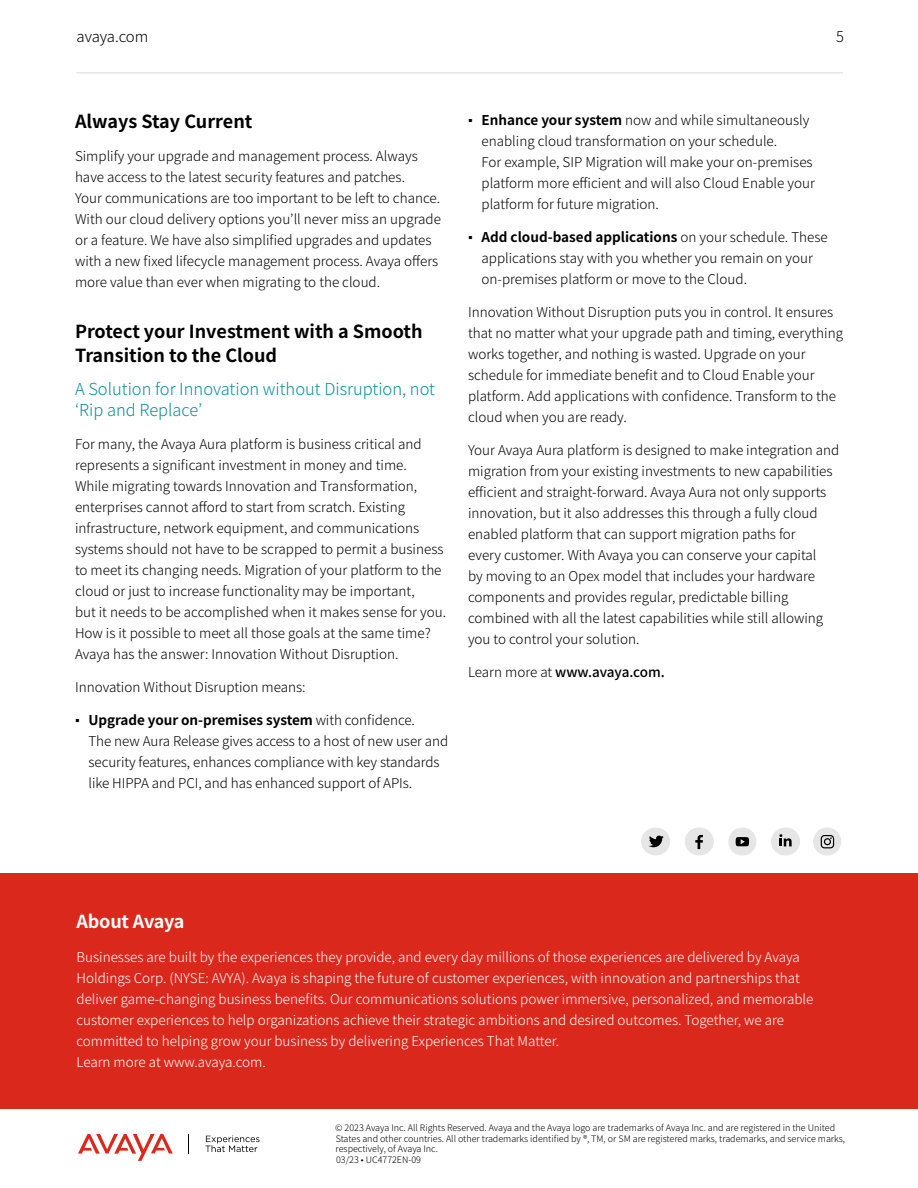
<style>
.page{position:relative;width:918px;height:1188px;background:#fff}
.page>*{position:absolute;margin:0;border:0;box-sizing:border-box;transform-origin:0 0}
.t1{font:700 18px/24px "Noto Sans JP";color:#000}
.t2{font:700 18px "Noto Sans JP";letter-spacing:-.01em;color:#fff}
.t3{font:300 16.5px/21px "Noto Sans JP";color:#0a8e9b}
.t4{font:300 15px "Noto Sans JP";letter-spacing:-.01em;color:#000}
.t5{font:300 14.7px "Noto Sans JP";color:#000}
.t6{font:300 13.5px/21px "Noto Sans JP";color:#000}
.t7{font:300 13.5px/21px "Noto Sans JP";color:#fff}
.t8{font:500 13.5px "Noto Sans JP";color:#000}
.t9{font:300 9px/10.5px "Noto Sans JP";color:#000}
.s1{font-family:"Arial";font-weight:400}
.s2{font-weight:700}
.s3{font-weight:300}
</style>
<div class="page">
<hr style="left:76px;top:72px;width:767px;height:2px;background:#e6e6e6">
<svg style="left:78px;top:1134px;width:95px;height:27px"></svg>
<svg style="left:205px;top:1136px;width:55px;height:16px"></svg>
<svg style="left:188px;top:1134px;width:1px;height:19px"></svg>
<div style="left:0;top:873px;width:918px;height:235px;background:#da291c"></div>
<svg style="left:641px;top:827px;width:29px;height:29px"></svg>
<svg style="left:685px;top:827px;width:29px;height:29px"></svg>
<svg style="left:771px;top:827px;width:29px;height:29px"></svg>
<div style="left:728px;top:827px;width:29px;height:29px;background:#e6e6e6;border-radius:50%"></div>
<svg style="left:736px;top:837px;width:13px;height:9px"></svg>
<div style="left:813px;top:827px;width:28px;height:29px;background:#e6e6e6;border-radius:50%"></div>
<svg style="left:821px;top:835px;width:13px;height:13px"></svg>
<p class="t4" style="left:76px;top:28px;width:73px">avaya.com</p>
<p class="t5" style="left:836px;top:28px;width:9px">5</p>
<h1 class="t1" style="left:75px;top:110px;width:179px">Always Stay Current</h1>
<p class="t6" style="left:75px;top:146px;width:368px">Simplify your upgrade and management process. Always have access to the latest security features and patches.<br>Your communications are too important to be left to chance.<br>With our cloud delivery options you’ll never miss an upgrade or a feature. We have also simplified upgrades and updates with a new fixed lifecycle management process. Avaya offers more value than ever when migrating to the cloud.</p>
<h1 class="t1" style="left:75px;top:320px;width:349px">Protect your Investment with a Smooth<br>Transition to the Cloud</h1>
<p class="t3" style="left:75px;top:379px;width:362px">A Solution for Innovation without Disruption, not ‘Rip and Replace’</p>
<p class="t6" style="left:75px;top:434px;width:373px">For many, the Avaya Aura platform is business critical and represents a significant investment in money and time.<br>While migrating towards Innovation and Transformation, enterprises cannot afford to start from scratch. Existing infrastructure, network equipment, and communications systems should not have to be scrapped to permit a business to meet its changing needs. Migration of your platform to the cloud or just to increase functionality may be important,<br>but it needs to be accomplished when it makes sense for you.<br>How is it possible to meet all those goals at the same time?<br>Avaya has the answer: Innovation Without Disruption.</p>
<p class="t6" style="left:75px;top:677px;width:232px">Innovation Without Disruption means:</p>
<p class="t6" style="left:88px;top:710px;width:361px;text-indent:-14px"><span class="s1">▪</span> <span class="s2">Upgrade your on-premises system</span> with confidence.<br>The new Aura Release gives access to a host of new user and security features, enhances compliance with key standards like HIPPA and PCI, and has enhanced support of APIs.</p>
<p class="t6" style="left:482px;top:110px;width:335px;text-indent:-14px"><span class="s1">▪</span> <span class="s2">Enhance your system</span> now and while simultaneously enabling cloud transformation on your schedule.<br>For example, SIP Migration will make your on-premises platform more efficient and will also Cloud Enable your platform for future migration.</p>
<p class="t6" style="left:482px;top:227px;width:348px;text-indent:-14px"><span class="s1">▪</span> <span class="s2">Add cloud-based applications</span> on your schedule. These applications stay with you whether you remain on your on-premises platform or move to the Cloud.</p>
<p class="t6" style="left:468px;top:302px;width:377px">Innovation Without Disruption puts you in control. It ensures that no matter what your upgrade path and timing, everything works together, and nothing is wasted. Upgrade on your schedule for immediate benefit and to Cloud Enable your platform. Add applications with confidence. Transform to the cloud when you are ready.</p>
<p class="t6" style="left:468px;top:440px;width:373px">Your Avaya Aura platform is designed to make integration and migration from your existing investments to new capabilities efficient and straight-forward. Avaya Aura not only supports innovation, but it also addresses this through a fully cloud enabled platform that can support migration paths for<br>every customer. With Avaya you can conserve your capital<br>by moving to an Opex model that includes your hardware components and provides regular, predictable billing combined with all the latest capabilities while still allowing you to control your solution.</p>
<p class="t8" style="left:468px;top:664px;width:198px"><span class="s3">Learn more at</span> www.avaya.com.</p>
<h1 class="t2" style="left:76px;top:911px;width:110px">About Avaya</h1>
<p class="t7" style="left:76px;top:947px;width:739px">Businesses are built by the experiences they provide, and every day millions of those experiences are delivered by Avaya Holdings Corp. (NYSE: AVYA). Avaya is shaping the future of customer experiences, with innovation and partnerships that deliver game-changing business benefits. Our communications solutions power immersive, personalized, and memorable customer experiences to help organizations achieve their strategic ambitions and desired outcomes. Together, we are committed to helping grow your business by delivering Experiences That Matter.<br>Learn more at www.avaya.com.</p>
<p class="t9" style="left:335px;top:1123px;width:512px">© 2023 Avaya Inc. All Rights Reserved. Avaya and the Avaya logo are trademarks of Avaya Inc. and are registered in the United States and other countries. All other trademarks identified by ®, TM, or SM are registered marks, trademarks, and service marks, respectively, of Avaya Inc.<br>03/23 • UC4772EN-09</p>
</div>
